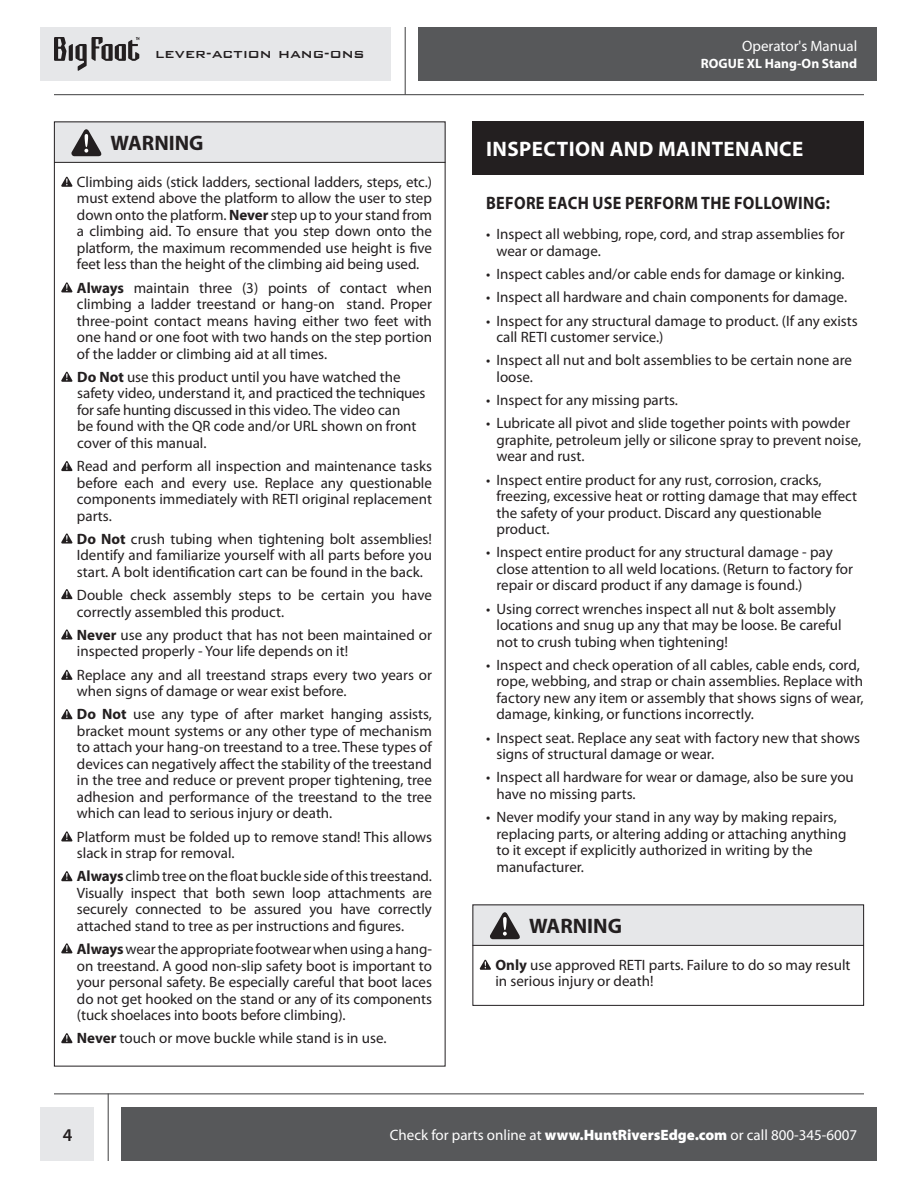
<style>
.page{position:relative;width:918px;height:1188px;background:#fff}
.page>*{position:absolute;margin:0;border:0;box-sizing:border-box;transform-origin:0 0}
.Heading_Left{font:700 21px "Myriad Pro";letter-spacing:.02em;color:#fff}
.t1{font:700 21px "Myriad Pro";color:#231f20}
.note{font:700 18px "Myriad Pro";letter-spacing:.02em;color:#231f20;scale:.9 1}
.t2{font:600 18px "Myriad Pro";color:#231f20}
.t3{font:500 16.65px "Bank Gothic";color:#231f20}
.numbered_stuff{font:15px/16.5px "Myriad Pro";color:#231f20}
.t4{font:15px "Myriad Pro";color:#fff}
.t5{font:700 13.5px "Myriad Pro";color:#fff}
.s1{font-weight:700}
.s2{font-weight:900}
</style>
<div class="page">
<div style="left:122px;top:1107px;width:756px;height:54px;background:#57585a"></div>
<hr style="left:54px;top:1094px;width:810px;height:1px;background:#3e3e3f">
<div style="left:40px;top:1107px;width:54px;height:54px;background:#e6e7e9"></div>
<hr style="left:108px;top:1094px;width:1px;height:67px;background:#3e3e3f">
<div style="left:40px;top:27px;width:352px;height:54px;background:#e6e7e9"></div>
<div style="left:418px;top:27px;width:460px;height:54px;background:#57585a"></div>
<hr style="left:54px;top:94px;width:810px;height:1px;background:#3e3e3f">
<svg style="left:54px;top:37px;width:85px;height:34px"></svg>
<hr style="left:405px;top:27px;width:1px;height:67px;background:#3e3e3f">
<div style="left:54px;top:122px;width:392px;height:40px;background:#e6e7e9"></div>
<svg style="left:71px;top:129px;width:31px;height:27px"></svg>
<hr style="left:54px;top:162px;width:392px;height:1px;background:#231f20">
<svg style="left:61px;top:176px;width:12px;height:11px"></svg>
<svg style="left:61px;top:371px;width:12px;height:11px"></svg>
<svg style="left:61px;top:282px;width:12px;height:10px"></svg>
<svg style="left:61px;top:461px;width:12px;height:10px"></svg>
<svg style="left:61px;top:589px;width:12px;height:10px"></svg>
<svg style="left:61px;top:533px;width:12px;height:11px"></svg>
<svg style="left:61px;top:629px;width:12px;height:11px"></svg>
<svg style="left:61px;top:871px;width:12px;height:10px"></svg>
<svg style="left:61px;top:831px;width:12px;height:11px"></svg>
<svg style="left:61px;top:943px;width:12px;height:10px"></svg>
<svg style="left:61px;top:1033px;width:12px;height:10px"></svg>
<svg style="left:61px;top:670px;width:12px;height:10px"></svg>
<svg style="left:61px;top:709px;width:12px;height:10px"></svg>
<div style="left:472px;top:904px;width:392px;height:41px;background:#e6e7e9"></div>
<div style="left:472px;top:904px;width:392px;height:102px;border:1px solid #231f20"></div>
<svg style="left:490px;top:912px;width:30px;height:27px"></svg>
<hr style="left:472px;top:945px;width:392px;height:1px;background:#231f20">
<svg style="left:479px;top:959px;width:12px;height:11px"></svg>
<div style="left:472px;top:122px;width:392px;height:54px;background:#231f20"></div>
<p class="t3" style="left:155px;top:40px;width:211px">lever-action hang-ons</p>
<p class="t4" style="left:742px;top:37px;width:117px">Operator's Manual</p>
<p class="t5" style="left:701px;top:55px;width:158px">ROGUE XL Hang-On Stand</p>
<p class="t1" style="left:111px;top:130px;width:95px">WARNING</p>
<p class="numbered_stuff" style="left:77px;top:173px;width:357px;text-align:justify">Climbing aids (stick ladders, sectional ladders, steps, etc.) must extend above the platform to allow the user to step down onto the platform. <span class="s1">Never</span> step up to your stand from a climbing aid. To ensure that you step down onto the platform, the maximum recommended use height is five feet less than the height of the climbing aid being used.</p>
<p class="numbered_stuff" style="left:77px;top:279px;width:357px;text-align:justify"><span class="s1">Always</span> maintain three (3) points of contact when climbing a ladder treestand or hang-on stand. Proper three-point contact means having either two feet with one hand or one foot with two hands on the step portion of the ladder or climbing aid at all times.</p>
<p class="numbered_stuff" style="left:77px;top:368px;width:350px"><span class="s1">Do Not</span> use this product until you have watched the safety video, understand it, and practiced the techniques for safe hunting discussed in this video. The video can<br>be found with the QR code and/or URL shown on front cover of this manual.</p>
<p class="numbered_stuff" style="left:77px;top:457px;width:357px;text-align:justify">Read and perform all inspection and maintenance tasks before each and every use. Replace any questionable components immediately with RETI original replacement parts.</p>
<p class="numbered_stuff" style="left:77px;top:530px;width:357px;text-align:justify"><span class="s1">Do Not</span> crush tubing when tightening bolt assemblies!<br>Identify and familiarize yourself with all parts before you start. A bolt identification cart can be found in the back.</p>
<p class="numbered_stuff" style="left:77px;top:586px;width:357px">Double check assembly steps to be certain you have correctly assembled this product.</p>
<p class="numbered_stuff" style="left:77px;top:626px;width:357px"><span class="s1">Never</span> use any product that has not been maintained or inspected properly - Your life depends on it!</p>
<p class="numbered_stuff" style="left:77px;top:666px;width:357px">Replace any and all treestand straps every two years or when signs of damage or wear exist before.</p>
<p class="numbered_stuff" style="left:77px;top:706px;width:357px;text-align:justify"><span class="s1">Do Not</span> use any type of after market hanging assists, bracket mount systems or any other type of mechanism to attach your hang-on treestand to a tree. These types of devices can negatively affect the stability of the treestand in the tree and reduce or prevent proper tightening, tree adhesion and performance of the treestand to the tree which can lead to serious injury or death.</p>
<p class="numbered_stuff" style="left:77px;top:828px;width:357px">Platform must be folded up to remove stand! This allows slack in strap for removal.</p>
<p class="numbered_stuff" style="left:77px;top:868px;width:357px;text-align:justify"><span class="s1">Always</span> climb tree on the float buckle side of this treestand.<br>Visually inspect that both sewn loop attachments are securely connected to be assured you have correctly attached stand to tree as per instructions and figures.</p>
<p class="numbered_stuff" style="left:77px;top:940px;width:357px;text-align:justify"><span class="s1">Always</span> wear the appropriate footwear when using a hang&shy;on treestand. A good non-slip safety boot is important to your personal safety. Be especially careful that boot laces do not get hooked on the stand or any of its components (tuck shoelaces into boots before climbing).</p>
<p class="numbered_stuff" style="left:77px;top:1030px;width:311px"><span class="s1">Never</span> touch or move buckle while stand is in use.</p>
<p class="Heading_Left" style="left:486px;top:136px;width:319px">INSPECTION AND MAINTENANCE</p>
<p class="note" style="left:486px;top:191px;width:383px">BEFORE EACH USE PERFORM THE FOLLOWING:</p>
<p class="numbered_stuff" style="left:496px;top:226px;width:350px;text-indent:-10px">• Inspect all webbing, rope, cord, and strap assemblies for wear or damage.</p>
<p class="numbered_stuff" style="left:486px;top:265px;width:360px">• Inspect cables and/or cable ends for damage or kinking.</p>
<p class="numbered_stuff" style="left:486px;top:289px;width:363px">• Inspect all hardware and chain components for damage.</p>
<p class="numbered_stuff" style="left:496px;top:312px;width:363px;text-indent:-10px">• Inspect for any structural damage to product. (If any exists call RETI customer service.)</p>
<p class="numbered_stuff" style="left:496px;top:352px;width:357px;text-indent:-10px">• Inspect all nut and bolt assemblies to be certain none are loose.</p>
<p class="numbered_stuff" style="left:486px;top:391px;width:193px">• Inspect for any missing parts.</p>
<p class="numbered_stuff" style="left:496px;top:415px;width:366px;text-indent:-10px">• Lubricate all pivot and slide together points with powder graphite, petroleum jelly or silicone spray to prevent noise, wear and rust.</p>
<p class="numbered_stuff" style="left:496px;top:471px;width:362px;text-indent:-10px">• Inspect entire product for any rust, corrosion, cracks, freezing, excessive heat or rotting damage that may effect the safety of your product. Discard any questionable product.</p>
<p class="numbered_stuff" style="left:496px;top:544px;width:358px;text-indent:-10px">• Inspect entire product for any structural damage - pay close attention to all weld locations. (Return to factory for repair or discard product if any damage is found.)</p>
<p class="numbered_stuff" style="left:496px;top:600px;width:347px;text-indent:-10px">• Using correct wrenches inspect all nut &amp; bolt assembly locations and snug up any that may be loose. Be careful not to crush tubing when tightening!</p>
<p class="numbered_stuff" style="left:496px;top:656px;width:369px;text-indent:-10px">• Inspect and check operation of all cables, cable ends, cord, rope, webbing, and strap or chain assemblies. Replace with factory new any item or assembly that shows signs of wear, damage, kinking, or functions incorrectly.</p>
<p class="numbered_stuff" style="left:496px;top:729px;width:365px;text-indent:-10px">• Inspect seat. Replace any seat with factory new that shows signs of structural damage or wear.</p>
<p class="numbered_stuff" style="left:496px;top:769px;width:359px;text-indent:-10px">• Inspect all hardware for wear or damage, also be sure you have no missing parts.</p>
<p class="numbered_stuff" style="left:496px;top:808px;width:352px;text-indent:-10px">• Never modify your stand in any way by making repairs, replacing parts, or altering adding or attaching anything to it except if explicitly authorized in writing by the manufacturer.</p>
<p class="t1" style="left:529px;top:913px;width:95px">WARNING</p>
<p class="numbered_stuff" style="left:495px;top:956px;width:357px"><span class="s1">Only</span> use approved RETI parts. Failure to do so may result in serious injury or death!</p>
<p class="t2" style="left:63px;top:1123px;width:11px">4</p>
<p class="t4" style="left:390px;top:1125px;width:469px">Check for parts online at <span class="s2">www.HuntRiversEdge.com</span> or call 800-345-6007</p>
</div>
